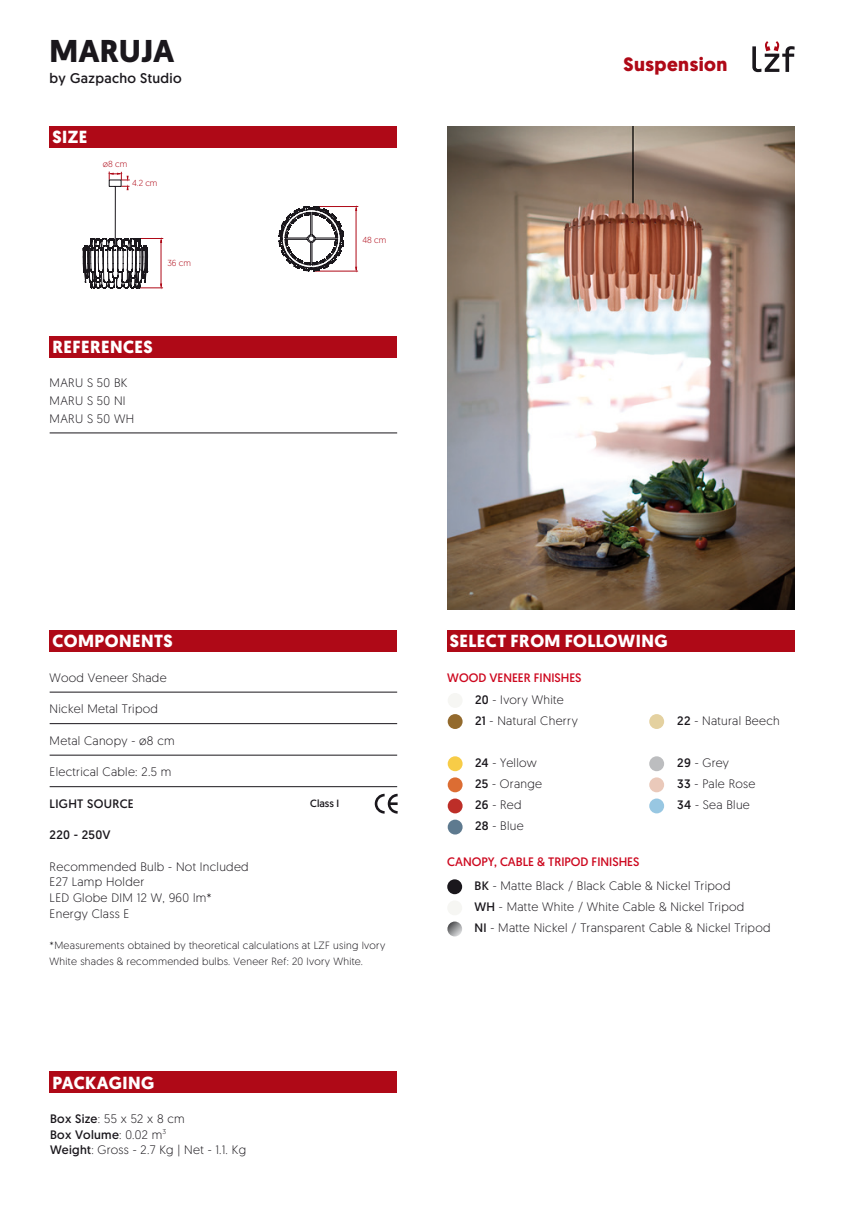
<style>
.page{position:relative;width:844px;height:1216px;background:#fff}
.page>*{position:absolute;margin:0;border:0;box-sizing:border-box;transform-origin:0 0}
.t1{font:700 31.5px "Geomanist";color:#1a171c}
.t2{font:700 19.25px "Geomanist";letter-spacing:.025em;color:#af0917}
.t3{font:700 17.5px "Geomanist";letter-spacing:.025em;color:#fff}
.t4{font:14px "Geomanist";letter-spacing:.025em;color:#1a171c}
.t5{font:300 12.25px/21px "Geomanist";letter-spacing:.025em;color:#1a171c}
.t6{font:12.25px "Geomanist";letter-spacing:.025em;color:#1a171c}
.t7{font:12.25px "Geomanist";color:#cd071e}
.t8{font:300 10.5px/15.8px "Geomanist";letter-spacing:.025em;color:#1a171c}
.t9{font:10.5px "Geomanist";color:#1a171c}
.t10{font:300 8.75px "Geomanist";color:#af0917}
.s1{font-weight:400}
.s2{font-weight:400;color:#cd071e}
</style>
<div class="page">
<div style="left:446px;top:630px;width:348px;height:21px;background:#af0917"></div>
<div style="left:50px;top:126px;width:347px;height:21px;background:#af0917"></div>
<div style="left:50px;top:336px;width:347px;height:21px;background:#af0917"></div>
<div style="left:50px;top:1071px;width:347px;height:21px;background:#af0917"></div>
<div style="left:50px;top:630px;width:347px;height:21px;background:#af0917"></div>
<svg style="left:752px;top:41px;width:42px;height:31px"></svg>
<img style="left:447px;top:126px;width:347px;height:483px">
<hr style="left:355px;top:210px;width:1px;height:58px;background:#af0917">
<hr style="left:314px;top:271px;width:43px;height:1px;background:#af0917">
<hr style="left:317px;top:206px;width:41px;height:1px;background:#af0917">
<svg style="left:83px;top:172px;width:80px;height:116px"></svg>
<svg style="left:279px;top:206px;width:64px;height:65px"></svg>
<hr style="left:50px;top:691px;width:347px;height:1px;background:#1a171c">
<hr style="left:50px;top:723px;width:347px;height:1px;background:#1a171c">
<hr style="left:50px;top:754px;width:347px;height:1px;background:#1a171c">
<hr style="left:50px;top:786px;width:347px;height:1px;background:#1a171c">
<svg style="left:374px;top:793px;width:23px;height:20px"></svg>
<hr style="left:50px;top:432px;width:347px;height:1px;background:#1a171c">
<div style="left:447px;top:879px;width:15px;height:15px;background:#1a171c;border-radius:50%"></div>
<div style="left:447px;top:900px;width:15px;height:15px;background:#f6f6f3;border-radius:50%"></div>
<svg style="left:447px;top:921px;width:15px;height:15px"></svg>
<div style="left:447px;top:693px;width:15px;height:15px;background:#f6f6f3;border-radius:50%"></div>
<div style="left:447px;top:714px;width:15px;height:15px;background:#936a2d;border-radius:50%"></div>
<div style="left:649px;top:714px;width:15px;height:15px;background:#e4d1a0;border-radius:50%"></div>
<div style="left:447px;top:756px;width:15px;height:15px;background:#f7cc47;border-radius:50%"></div>
<div style="left:447px;top:777px;width:15px;height:15px;background:#dc6d33;border-radius:50%"></div>
<div style="left:447px;top:798px;width:15px;height:15px;background:#bd2e28;border-radius:50%"></div>
<div style="left:447px;top:819px;width:15px;height:15px;background:#5e7a8f;border-radius:50%"></div>
<div style="left:649px;top:756px;width:15px;height:15px;background:#bcbdbf;border-radius:50%"></div>
<div style="left:649px;top:777px;width:15px;height:15px;background:#eac9ba;border-radius:50%"></div>
<div style="left:649px;top:798px;width:15px;height:15px;background:#98c7e2;border-radius:50%"></div>
<h1 class="t1" style="left:50px;top:30px;width:126px">MARUJA</h1>
<p class="t4" style="left:50px;top:69px;width:134px">by Gazpacho Studio</p>
<h3 class="t3" style="left:52px;top:125px;width:36px">SIZE</h3>
<p class="t10" style="left:103px;top:158px;width:26px">ø8 cm</p>
<p class="t10" style="left:132px;top:177px;width:27px">4.2 cm</p>
<p class="t10" style="left:167px;top:257px;width:25px">36 cm</p>
<h3 class="t3" style="left:52px;top:335px;width:102px">REFERENCES</h3>
<p class="t5" style="left:50px;top:373px;width:86px;line-height:18px">MARU S 50 BK<br>MARU S 50 NI<br>MARU S 50 WH</p>
<p class="t10" style="left:362px;top:234px;width:25px">48 cm</p>
<h2 class="t2" style="left:623px;top:51px;width:105px">Suspension</h2>
<h3 class="t3" style="left:52px;top:629px;width:122px">COMPONENTS</h3>
<p class="t5" style="left:50px;top:666px;width:118px">Wood Veneer Shade</p>
<p class="t5" style="left:50px;top:697px;width:110px">Nickel Metal Tripod</p>
<p class="t5" style="left:50px;top:729px;width:127px">Metal Canopy - ø8 cm</p>
<p class="t5" style="left:50px;top:760px;width:123px">Electrical Cable: 2.5 m</p>
<p class="t6" style="left:50px;top:795px;width:86px">LIGHT SOURCE</p>
<p class="t6" style="left:50px;top:826px;width:63px">220 - 250V</p>
<p class="t5" style="left:50px;top:858px;width:200px;line-height:15.8px">Recommended Bulb - Not Included<br>E27 Lamp Holder<br>LED Globe DIM 12 W, 960 lm*<br>Energy Class E</p>
<p class="t8" style="left:50px;top:937px;width:337px">*Measurements obtained by theoretical calculations at LZF using Ivory<br>White shades &amp; recommended bulbs. Veneer Ref: 20 Ivory White.</p>
<p class="t9" style="left:310px;top:796px;width:30px">Class I</p>
<h3 class="t3" style="left:52px;top:1070px;width:103px">PACKAGING</h3>
<p class="t5" style="left:50px;top:1110px;width:197px;line-height:15.8px"><span class="s1">Box Size</span>: 55 x 52 x 8 cm<br><span class="s1">Box Volume</span>: 0.02 m<sup>3<br></sup><span class="s1">Weight</span>: Gross - 2.7 Kg | Net - 1.1. Kg</p>
<h3 class="t3" style="left:449px;top:629px;width:219px">SELECT FROM FOLLOWING</h3>
<p class="t7" style="left:447px;top:669px;width:136px">WOOD VENEER FINISHES</p>
<p class="t5" style="left:475px;top:688px;width:104px"><span class="s1">20</span> - Ivory White<br><span class="s1">21</span> - Natural Cherry</p>
<p class="t5" style="left:475px;top:751px;width:69px"><span class="s1">24</span> - Yellow<br><span class="s1">25</span> - Orange<br><span class="s1">26</span> - Red<br><span class="s1">28</span> - Blue</p>
<p class="t5" style="left:677px;top:709px;width:104px"><span class="s1">22</span> - Natural Beech</p>
<p class="t5" style="left:677px;top:751px;width:80px"><span class="s1">29</span> - Grey<br><span class="s1">33</span> - Pale Rose<br><span class="s1">34</span> - Sea Blue</p>
<p class="t5" style="left:474px;top:849px;width:257px;line-height:24.2px;text-indent:-27px"><span class="s2">CANOPY, CABLE &amp; TRIPOD FINISHES<br></span><span class="s1">BK</span> - Matte Black / Black Cable &amp; Nickel Tripod</p>
<p class="t5" style="left:474px;top:896px;width:297px"><span class="s1">WH</span> - Matte White / White Cable &amp; Nickel Tripod<br><span class="s1">NI</span> - Matte Nickel / Transparent Cable &amp; Nickel Tripod</p>
</div>
